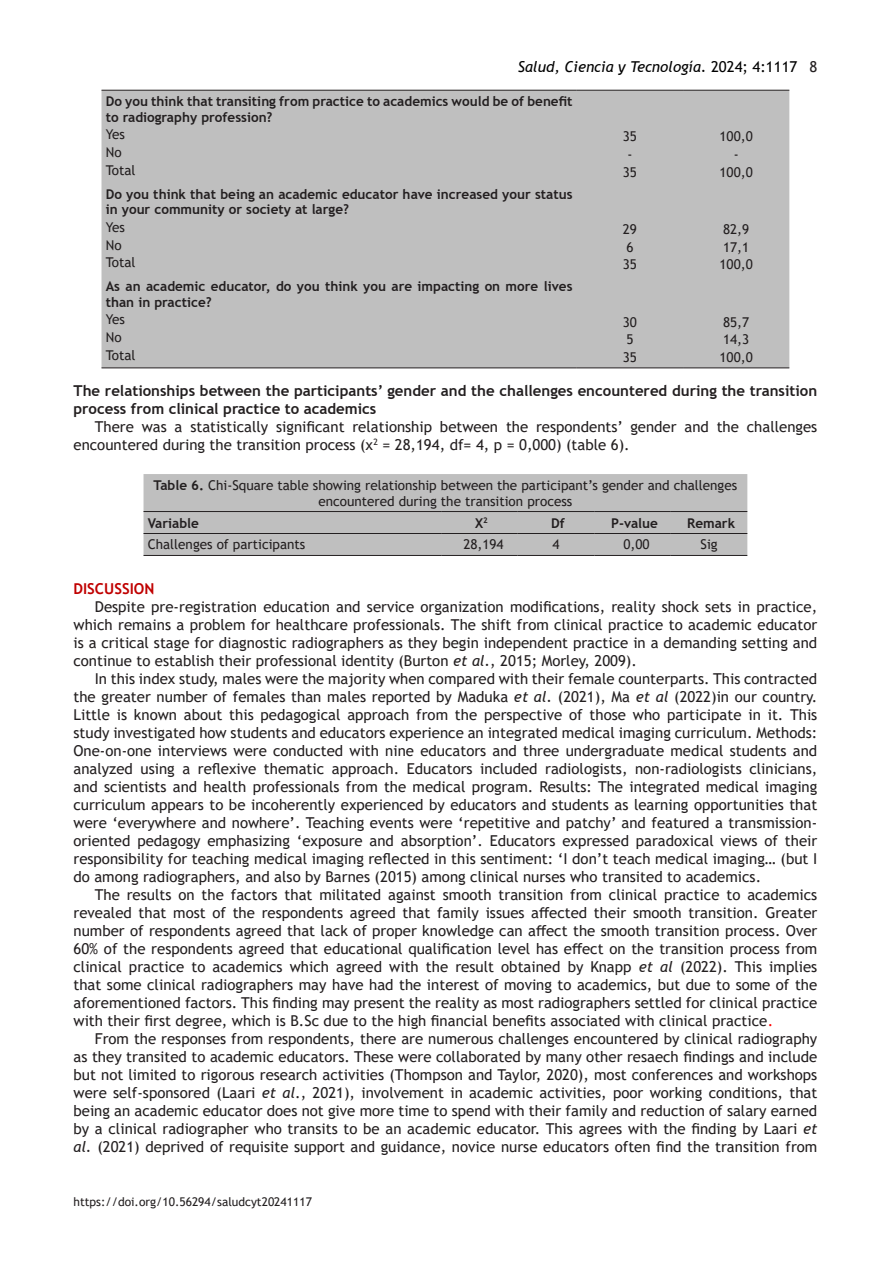
<style>
.page{position:relative;width:893px;height:1263px;background:#fff}
.page>*{position:absolute;margin:0;border:0;box-sizing:border-box;transform-origin:0 0}
.t1{font:15px/18px "Trebuchet MS";color:#231f20;text-align:justify}
.t2{font:700 15px/18px "Trebuchet MS";color:#231f20}
.t3{font:italic 15px "Trebuchet MS";color:#000}
.t4{font:700 15px "Trebuchet MS";color:#c00000}
.t5{font:700 13.5px/15.5px "Trebuchet MS";color:#231f20}
.t6{font:13.5px/15.6px "Trebuchet MS";color:#231f20;text-align:center}
.t7{font:12px "Trebuchet MS";color:#231f20}
.s1{font-style:normal}
.s2{font-style:normal;color:#231f20}
.s3{font-weight:700}
.s4{font-style:italic}
.s5{color:#f00}
</style>
<div class="page">
<div style="left:102px;top:91px;width:687px;height:276px;background:#bfbfbf"></div>
<hr style="left:102px;top:367px;width:475px;height:1px;background:#231f20">
<hr style="left:577px;top:367px;width:106px;height:1px;background:#231f20">
<hr style="left:683px;top:367px;width:106px;height:1px;background:#231f20">
<hr style="left:102px;top:90px;width:475px;height:1px;background:#231f20">
<hr style="left:577px;top:90px;width:106px;height:1px;background:#231f20">
<hr style="left:683px;top:90px;width:106px;height:1px;background:#231f20">
<div style="left:144px;top:474px;width:603px;height:81px;background:#bfbfbf"></div>
<hr style="left:144px;top:511px;width:297px;height:1px;background:#231f20">
<hr style="left:441px;top:511px;width:77px;height:1px;background:#231f20">
<hr style="left:518px;top:511px;width:76px;height:1px;background:#231f20">
<hr style="left:594px;top:511px;width:77px;height:1px;background:#231f20">
<hr style="left:671px;top:511px;width:76px;height:1px;background:#231f20">
<hr style="left:144px;top:533px;width:297px;height:1px;background:#231f20">
<hr style="left:441px;top:533px;width:77px;height:1px;background:#231f20">
<hr style="left:518px;top:533px;width:76px;height:1px;background:#231f20">
<hr style="left:594px;top:533px;width:77px;height:1px;background:#231f20">
<hr style="left:671px;top:533px;width:76px;height:1px;background:#231f20">
<hr style="left:144px;top:555px;width:297px;height:1px;background:#231f20">
<hr style="left:441px;top:555px;width:77px;height:1px;background:#231f20">
<hr style="left:518px;top:555px;width:76px;height:1px;background:#231f20">
<hr style="left:594px;top:555px;width:77px;height:1px;background:#231f20">
<hr style="left:671px;top:555px;width:76px;height:1px;background:#231f20">
<p class="t3" style="left:518px;top:58px;width:301px">Salud, Ciencia y Tecnología. <span class="s1">2024; 4:1117</span> <span class="s2">8</span></p>
<p class="t5" style="left:106px;top:94px;width:468px">Do you think that transiting from practice to academics would be of benefit to radiography profession?</p>
<p class="t6" style="left:106px;top:127px;width:21px">Yes</p>
<p class="t6" style="left:106px;top:144px;width:17px">No</p>
<p class="t6" style="left:106px;top:162px;width:31px">Total</p>
<p class="t5" style="left:106px;top:186px;width:468px">Do you think that being an academic educator have increased your status in your community or society at large?</p>
<p class="t6" style="left:106px;top:219px;width:21px">Yes</p>
<p class="t6" style="left:106px;top:237px;width:17px">No</p>
<p class="t6" style="left:106px;top:254px;width:31px">Total</p>
<p class="t6" style="left:623px;top:129px;width:16px">35</p>
<p class="t6" style="left:627px;top:146px;width:6px">-</p>
<p class="t6" style="left:623px;top:164px;width:16px">35</p>
<p class="t6" style="left:623px;top:221px;width:16px">29</p>
<p class="t6" style="left:626px;top:239px;width:9px">6</p>
<p class="t6" style="left:623px;top:257px;width:16px">35</p>
<p class="t6" style="left:720px;top:129px;width:35px">100,0</p>
<p class="t6" style="left:734px;top:146px;width:6px">-</p>
<p class="t6" style="left:720px;top:164px;width:35px">100,0</p>
<p class="t6" style="left:723px;top:221px;width:28px">82,9</p>
<p class="t6" style="left:723px;top:239px;width:28px">17,1</p>
<p class="t6" style="left:720px;top:257px;width:35px">100,0</p>
<p class="t5" style="left:106px;top:279px;width:468px">As an academic educator, do you think you are impacting on more lives than in practice?</p>
<p class="t6" style="left:106px;top:312px;width:21px">Yes</p>
<p class="t6" style="left:106px;top:329px;width:17px">No</p>
<p class="t6" style="left:106px;top:347px;width:31px">Total</p>
<p class="t6" style="left:723px;top:314px;width:28px">85,7</p>
<p class="t6" style="left:723px;top:332px;width:28px">14,3</p>
<p class="t6" style="left:720px;top:349px;width:35px">100,0</p>
<p class="t2" style="left:74px;top:382px;width:745px">The relationships between the participants’ gender and the challenges encountered during the transition process from clinical practice to academics</p>
<p class="t1" style="left:74px;top:418px;width:745px;text-indent:21px">There was a statistically significant relationship between the respondents’ gender and the challenges encountered during the transition process (χ<sup>2</sup> = 28,194, df= 4, p = 0,000) (table 6).</p>
<p class="t6" style="left:154px;top:477px;width:585px"><span class="s3">Table 6.</span> Chi-Square table showing relationship between the participant’s gender and challenges encountered during the transition process</p>
<p class="t5" style="left:148px;top:515px;width:53px">Variable</p>
<p class="t5" style="left:475px;top:515px;width:14px">X<sup>2</sup></p>
<p class="t5" style="left:551px;top:515px;width:15px">Df</p>
<p class="t5" style="left:611px;top:515px;width:48px">P-value</p>
<p class="t5" style="left:687px;top:515px;width:49px">Remark</p>
<p class="t6" style="left:148px;top:537px;width:159px">Challenges of participants</p>
<p class="t6" style="left:463px;top:537px;width:42px">28,194</p>
<p class="t6" style="left:552px;top:537px;width:9px">4</p>
<p class="t6" style="left:623px;top:537px;width:28px">0,00</p>
<p class="t6" style="left:700px;top:537px;width:19px">Sig</p>
<p class="t4" style="left:74px;top:579px;width:82px">DISCUSSION</p>
<p class="t1" style="left:74px;top:598px;width:745px;text-indent:21px">Despite pre-registration education and service organization modifications, reality shock sets in practice, which remains a problem for healthcare professionals. The shift from clinical practice to academic educator is a critical stage for diagnostic radiographers as they begin independent practice in a demanding setting and continue to establish their professional identity (Burton <span class="s4">et al.</span>, 2015; Morley, 2009).</p>
<p class="t1" style="left:74px;top:670px;width:745px;text-indent:21px">In this index study, males were the majority when compared with their female counterparts. This contracted the greater number of females than males reported by Maduka <span class="s4">et al.</span> (2021), Ma <span class="s4">et al</span> (2022)in our country.<br>Little is known about this pedagogical approach from the perspective of those who participate in it. This study investigated how students and educators experience an integrated medical imaging curriculum. Methods:<br>One-on-one interviews were conducted with nine educators and three undergraduate medical students and analyzed using a reflexive thematic approach. Educators included radiologists, non-radiologists clinicians, and scientists and health professionals from the medical program. Results: The integrated medical imaging curriculum appears to be incoherently experienced by educators and students as learning opportunities that were ‘everywhere and nowhere’. Teaching events were ‘repetitive and patchy’ and featured a transmission&shy;oriented pedagogy emphasizing ‘exposure and absorption’. Educators expressed paradoxical views of their responsibility for teaching medical imaging reflected in this sentiment: ‘I don’t teach medical imaging… (but I do among radiographers, and also by Barnes (2015) among clinical nurses who transited to academics.</p>
<p class="t1" style="left:74px;top:886px;width:745px;text-indent:21px">The results on the factors that militated against smooth transition from clinical practice to academics revealed that most of the respondents agreed that family issues affected their smooth transition. Greater number of respondents agreed that lack of proper knowledge can affect the smooth transition process. Over 60% of the respondents agreed that educational qualification level has effect on the transition process from clinical practice to academics which agreed with the result obtained by Knapp <span class="s4">et al</span> (2022). This implies that some clinical radiographers may have had the interest of moving to academics, but due to some of the aforementioned factors. This finding may present the reality as most radiographers settled for clinical practice with their first degree, which is B.Sc due to the high financial benefits associated with clinical practice<span class="s5">.</span></p>
<p class="t1" style="left:74px;top:1030px;width:745px;text-indent:21px">From the responses from respondents, there are numerous challenges encountered by clinical radiography as they transited to academic educators. These were collaborated by many other resaech findings and include but not limited to rigorous research activities (Thompson and Taylor, 2020), most conferences and workshops were self-sponsored (Laari <span class="s4">et al</span>., 2021), involvement in academic activities, poor working conditions, that being an academic educator does not give more time to spend with their family and reduction of salary earned by a clinical radiographer who transits to be an academic educator. This agrees with the finding by Laari <span class="s4">et al.</span> (2021) deprived of requisite support and guidance, novice nurse educators often find the transition from</p>
<p class="t6" style="left:623px;top:314px;width:16px">30</p>
<p class="t6" style="left:626px;top:332px;width:9px">5</p>
<p class="t6" style="left:623px;top:349px;width:16px">35</p>
<p class="t7" style="left:74px;top:1194px;width:240px">https://doi.org/10.56294/saludcyt20241117</p>
</div>
